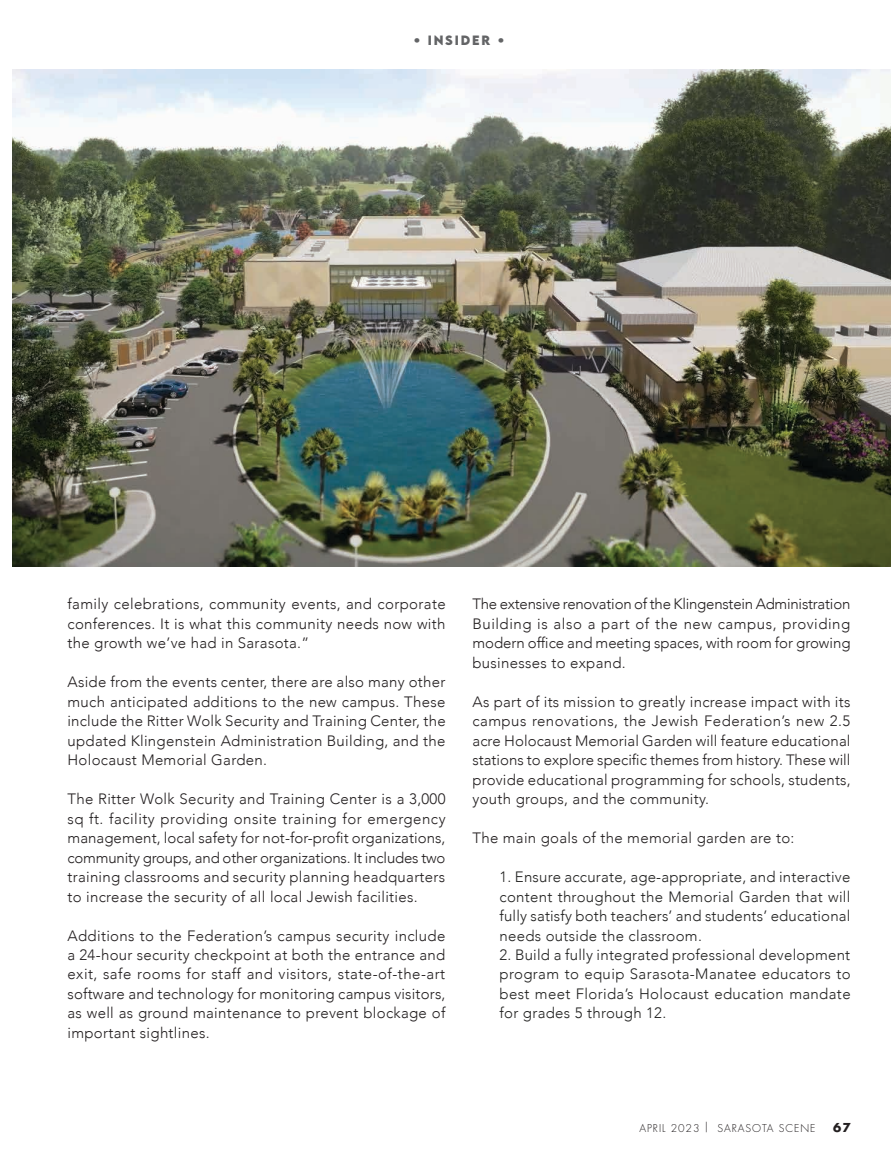
<style>
.page{position:relative;width:891px;height:1161px;background:#fff}
.page>*{position:absolute;margin:0;border:0;box-sizing:border-box;transform-origin:0 0}
.t1{font:300 15px/19.5px "Avenir";letter-spacing:.02em;color:#231f20;text-align:justify}
.t2{font:300 15px/19.5px "Avenir";letter-spacing:.02em;color:#222221;text-align:justify}
.t3{font:700 12px "LEMONMILK";letter-spacing:.15em;color:#636466}
.t4{font:700 12px "Futura";color:#231f20}
.t5{font:300 10.5px "Futura Std";letter-spacing:.09em;color:#231f20}
</style>
<div class="page">
<img style="left:13px;top:70px;width:878px;height:496px">
<p class="t3" style="left:413px;top:32px;width:93px">• INSIDER •</p>
<p class="t1" style="left:68px;top:594px;width:380px">family celebrations, community events, and corporate conferences. It is what this community needs now with the growth we’ve had in Sarasota.”</p>
<p class="t1" style="left:68px;top:672px;width:380px">Aside from the events center, there are also many other much anticipated additions to the new campus. These include the Ritter Wolk Security and Training Center, the updated Klingenstein Administration Building, and the Holocaust Memorial Garden.</p>
<p class="t1" style="left:68px;top:789px;width:380px">The Ritter Wolk Security and Training Center is a 3,000 sq ft. facility providing onsite training for emergency management, local safety for not-for-profit organizations, community groups, and other organizations. It includes two training classrooms and security planning headquarters to increase the security of all local Jewish facilities.</p>
<p class="t1" style="left:68px;top:926px;width:380px">Additions to the Federation’s campus security include a 24-hour security checkpoint at both the entrance and exit, safe rooms for staff and visitors, state-of-the-art software and technology for monitoring campus visitors, as well as ground maintenance to prevent blockage of important sightlines.</p>
<p class="t1" style="left:472px;top:594px;width:380px">The extensive renovation of the Klingenstein Administration Building is also a part of the new campus, providing modern office and meeting spaces, with room for growing businesses to expand.</p>
<p class="t1" style="left:472px;top:692px;width:380px">As part of its mission to greatly increase impact with its campus renovations, the Jewish Federation’s new 2.5 acre Holocaust Memorial Garden will feature educational stations to explore specific themes from history. These will provide educational programming for schools, students, youth groups, and the community.</p>
<p class="t1" style="left:472px;top:828px;width:324px">The main goals of the memorial garden are to:</p>
<p class="t2" style="left:500px;top:867px;width:352px">1. Ensure accurate, age-appropriate, and interactive content throughout the Memorial Garden that will fully satisfy both teachers’ and students’ educational needs outside the classroom.</p>
<p class="t2" style="left:500px;top:945px;width:353px">2. Build a fully integrated professional development program to equip Sarasota-Manatee educators to best meet Florida’s Holocaust education mandate for grades 5 through 12.</p>
<p class="t5" style="left:639px;top:1122px;width:178px">APRIL 2023 | SARASOTA SCENE</p>
<p class="t4" style="left:833px;top:1119px;width:19px">67</p>
</div>
